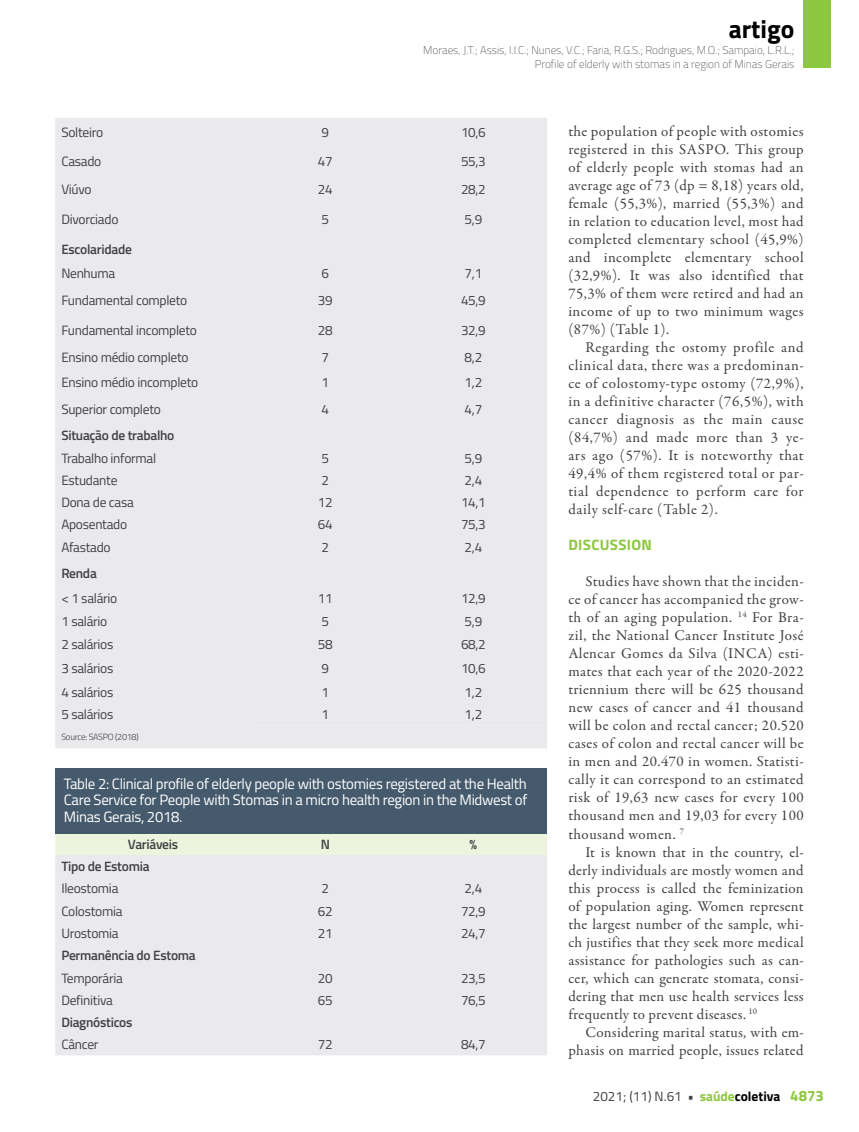
<style>
.page{position:relative;width:859px;height:1132px;background:#fff}
.page>*{position:absolute;margin:0;border:0;box-sizing:border-box;transform-origin:0 0}
.t1{font:700 25.5px "Titillium";color:#000}
.t2{font:15px/18px "Garamond Premr Pro";letter-spacing:.025em;color:#414042;text-align:justify}
.t3{font:15px/16.5px "Titillium";letter-spacing:-.02em;color:#fff;text-align:justify}
.t4{font:700 15px "Titillium";letter-spacing:.02em;color:#8dc63f}
.t5{font:13.5px "Titillium";letter-spacing:-.02em;color:#414042}
.t6{font:600 13.5px "Titillium";letter-spacing:-.02em;color:#414042}
.t7{font:100 11.25px/13.5px "Titillium";color:#414042;text-align:right}
.t8{font:300 9px "Titillium";letter-spacing:-.03em;color:#414042}
.s1{font-weight:700}
.s2{font-weight:700;color:#8dc63f}
.s3{font-weight:700;color:#000}
.s4{font-weight:700;font-size:15px;color:#8dc63f}
</style>
<div class="page">
<div style="left:804px;top:0;width:27px;height:68px;background:#8dc63f"></div>
<div style="left:55px;top:833px;width:492px;height:21px;background:#ecf4de"></div>
<div style="left:55px;top:854px;width:492px;height:200px;background:#eaeaec"></div>
<div style="left:55px;top:768px;width:492px;height:65px;background:#455a6c"></div>
<div style="left:55px;top:118px;width:492px;height:630px;background:#eaeaec"></div>
<div style="left:251px;top:468px;width:296px;height:257px;background:#eaeaec"></div>
<h1 class="t1" style="left:729px;top:10px;width:67px">artigo</h1>
<p class="t7" style="left:423px;top:43px;width:373px">Moraes, J.T.; Assis, I.I.C.; Nunes, V.C.; Faria, R.G.S.; Rodrigues, M.O.; Sampaio, L.R.L.;<br>Profile of elderly with stomas in a region of Minas Gerais</p>
<p class="t5" style="left:61px;top:122px;width:43px">Solteiro</p>
<p class="t5" style="left:321px;top:122px;width:9px">9</p>
<p class="t5" style="left:461px;top:122px;width:26px">10,6</p>
<p class="t5" style="left:61px;top:151px;width:42px">Casado</p>
<p class="t5" style="left:318px;top:151px;width:16px">47</p>
<p class="t5" style="left:461px;top:151px;width:26px">55,3</p>
<p class="t5" style="left:61px;top:180px;width:32px">Viúvo</p>
<p class="t5" style="left:318px;top:180px;width:16px">24</p>
<p class="t5" style="left:461px;top:180px;width:26px">28,2</p>
<p class="t5" style="left:61px;top:209px;width:59px">Divorciado</p>
<p class="t5" style="left:321px;top:209px;width:9px">5</p>
<p class="t5" style="left:465px;top:209px;width:19px">5,9</p>
<p class="t6" style="left:61px;top:239px;width:72px">Escolaridade</p>
<p class="t5" style="left:61px;top:263px;width:55px">Nenhuma</p>
<p class="t5" style="left:321px;top:263px;width:9px">6</p>
<p class="t5" style="left:465px;top:263px;width:19px">7,1</p>
<p class="t5" style="left:61px;top:290px;width:128px">Fundamental completo</p>
<p class="t5" style="left:318px;top:290px;width:16px">39</p>
<p class="t5" style="left:461px;top:290px;width:26px">45,9</p>
<p class="t5" style="left:61px;top:320px;width:137px">Fundamental incompleto</p>
<p class="t5" style="left:318px;top:320px;width:16px">28</p>
<p class="t5" style="left:461px;top:320px;width:26px">32,9</p>
<p class="t5" style="left:61px;top:347px;width:129px">Ensino médio completo</p>
<p class="t5" style="left:321px;top:347px;width:9px">7</p>
<p class="t5" style="left:465px;top:347px;width:19px">8,2</p>
<p class="t5" style="left:61px;top:372px;width:138px">Ensino médio incompleto</p>
<p class="t5" style="left:321px;top:372px;width:9px">1</p>
<p class="t5" style="left:465px;top:372px;width:19px">1,2</p>
<p class="t5" style="left:61px;top:399px;width:101px">Superior completo</p>
<p class="t5" style="left:321px;top:399px;width:9px">4</p>
<p class="t5" style="left:465px;top:399px;width:19px">4,7</p>
<p class="t6" style="left:61px;top:425px;width:115px">Situação de trabalho</p>
<p class="t5" style="left:61px;top:448px;width:96px">Trabalho informal</p>
<p class="t5" style="left:321px;top:448px;width:9px">5</p>
<p class="t5" style="left:465px;top:448px;width:19px">5,9</p>
<p class="t5" style="left:61px;top:470px;width:58px">Estudante</p>
<p class="t5" style="left:321px;top:470px;width:9px">2</p>
<p class="t5" style="left:465px;top:470px;width:19px">2,4</p>
<p class="t5" style="left:61px;top:492px;width:74px">Dona de casa</p>
<p class="t5" style="left:318px;top:492px;width:16px">12</p>
<p class="t5" style="left:461px;top:492px;width:26px">14,1</p>
<p class="t5" style="left:61px;top:514px;width:67px">Aposentado</p>
<p class="t5" style="left:318px;top:514px;width:16px">64</p>
<p class="t5" style="left:461px;top:514px;width:26px">75,3</p>
<p class="t5" style="left:61px;top:537px;width:51px">Afastado</p>
<p class="t5" style="left:321px;top:537px;width:9px">2</p>
<p class="t5" style="left:465px;top:537px;width:19px">2,4</p>
<p class="t6" style="left:61px;top:562px;width:37px">Renda</p>
<p class="t5" style="left:61px;top:588px;width:58px">&lt; 1 salário</p>
<p class="t5" style="left:318px;top:588px;width:16px">11</p>
<p class="t5" style="left:461px;top:588px;width:26px">12,9</p>
<p class="t5" style="left:61px;top:611px;width:48px">1 salário</p>
<p class="t5" style="left:321px;top:611px;width:9px">5</p>
<p class="t5" style="left:465px;top:611px;width:19px">5,9</p>
<p class="t5" style="left:61px;top:634px;width:54px">2 salários</p>
<p class="t5" style="left:318px;top:634px;width:16px">58</p>
<p class="t5" style="left:461px;top:634px;width:26px">68,2</p>
<p class="t5" style="left:61px;top:658px;width:54px">3 salários</p>
<p class="t5" style="left:321px;top:658px;width:9px">9</p>
<p class="t5" style="left:461px;top:658px;width:26px">10,6</p>
<p class="t5" style="left:61px;top:682px;width:54px">4 salários</p>
<p class="t5" style="left:321px;top:682px;width:9px">1</p>
<p class="t5" style="left:465px;top:682px;width:19px">1,2</p>
<p class="t5" style="left:61px;top:704px;width:54px">5 salários</p>
<p class="t5" style="left:321px;top:704px;width:9px">1</p>
<p class="t5" style="left:465px;top:704px;width:19px">1,2</p>
<p class="t8" style="left:61px;top:730px;width:79px">Source: SASPO (2018)</p>
<p class="t3" style="left:64px;top:774px;width:465px">Table 2: Clinical profile of elderly people with ostomies registered at the Health Care Service for People with Stomas in a micro health region in the Midwest of Minas Gerais, 2018.</p>
<p class="t6" style="left:128px;top:833px;width:52px">Variáveis</p>
<p class="t6" style="left:321px;top:833px;width:11px">N</p>
<p class="t6" style="left:470px;top:833px;width:9px">%</p>
<p class="t6" style="left:61px;top:856px;width:90px">Tipo de Estomia</p>
<p class="t5" style="left:61px;top:878px;width:59px">Ileostomia</p>
<p class="t5" style="left:321px;top:878px;width:9px">2</p>
<p class="t5" style="left:465px;top:878px;width:19px">2,4</p>
<p class="t5" style="left:61px;top:900px;width:63px">Colostomia</p>
<p class="t5" style="left:318px;top:900px;width:16px">62</p>
<p class="t5" style="left:461px;top:900px;width:26px">72,9</p>
<p class="t5" style="left:61px;top:923px;width:59px">Urostomia</p>
<p class="t5" style="left:318px;top:923px;width:16px">21</p>
<p class="t5" style="left:461px;top:923px;width:26px">24,7</p>
<p class="t6" style="left:61px;top:945px;width:136px">Permanência do Estoma</p>
<p class="t5" style="left:61px;top:967px;width:63px">Temporária</p>
<p class="t5" style="left:318px;top:967px;width:16px">20</p>
<p class="t5" style="left:461px;top:967px;width:26px">23,5</p>
<p class="t5" style="left:61px;top:989px;width:53px">Definitiva</p>
<p class="t5" style="left:318px;top:989px;width:16px">65</p>
<p class="t5" style="left:461px;top:989px;width:26px">76,5</p>
<p class="t6" style="left:61px;top:1011px;width:73px">Diagnósticos</p>
<p class="t5" style="left:61px;top:1034px;width:39px">Câncer</p>
<p class="t5" style="left:318px;top:1034px;width:16px">72</p>
<p class="t5" style="left:461px;top:1034px;width:26px">84,7</p>
<p class="t2" style="left:568px;top:122px;width:237px">the population of people with ostomies registered in this SASPO. This group of elderly people with stomas had an average age of 73 (dp = 8,18) years old, female (55,3%), married (55,3%) and in relation to education level, most had completed elementary school (45,9%) and incomplete elementary school (32,9%). It was also identified that 75,3% of them were retired and had an income of up to two minimum wages (87%) (Table 1).</p>
<p class="t2" style="left:568px;top:338px;width:237px;text-indent:17px">Regarding the ostomy profile and clinical data, there was a predominan&shy;ce of colostomy-type ostomy (72,9%), in a definitive character (76,5%), with cancer diagnosis as the main cause (84,7%) and made more than 3 ye&shy;ars ago (57%). It is noteworthy that 49,4% of them registered total or par&shy;tial dependence to perform care for daily self-care (Table 2).</p>
<p class="t4" style="left:568px;top:533px;width:85px">DISCUSSION</p>
<p class="t2" style="left:568px;top:572px;width:237px;text-indent:17px">Studies have shown that the inciden&shy;ce of cancer has accompanied the grow&shy;th of an aging population. <sup>14</sup> For Bra&shy;zil, the National Cancer Institute José Alencar Gomes da Silva (INCA) esti&shy;mates that each year of the 2020-2022 triennium there will be 625 thousand new cases of cancer and 41 thousand will be colon and rectal cancer; 20.520 cases of colon and rectal cancer will be in men and 20.470 in women. Statisti&shy;cally it can correspond to an estimated risk of 19,63 new cases for every 100 thousand men and 19,03 for every 100 thousand women. <sup>7</sup></p>
<p class="t2" style="left:568px;top:842px;width:237px;text-indent:17px">It is known that in the country, el&shy;derly individuals are mostly women and this process is called the feminization of population aging. Women represent the largest number of the sample, whi&shy;ch justifies that they seek more medical assistance for pathologies such as can&shy;cer, which can generate stomata, consi&shy;dering that men use health services less frequently to prevent diseases. <sup>10</sup></p>
<p class="t2" style="left:568px;top:1022px;width:237px;text-align:right">Considering marital status, with em&shy;phasis on married people, issues related</p>
<p class="t5" style="left:593px;top:1086px;width:233px">2021; (11) N.61 <span class="s1">•</span> <span class="s2">saúde</span><span class="s3">coletiva</span> <span class="s4">4873</span></p>
</div>
